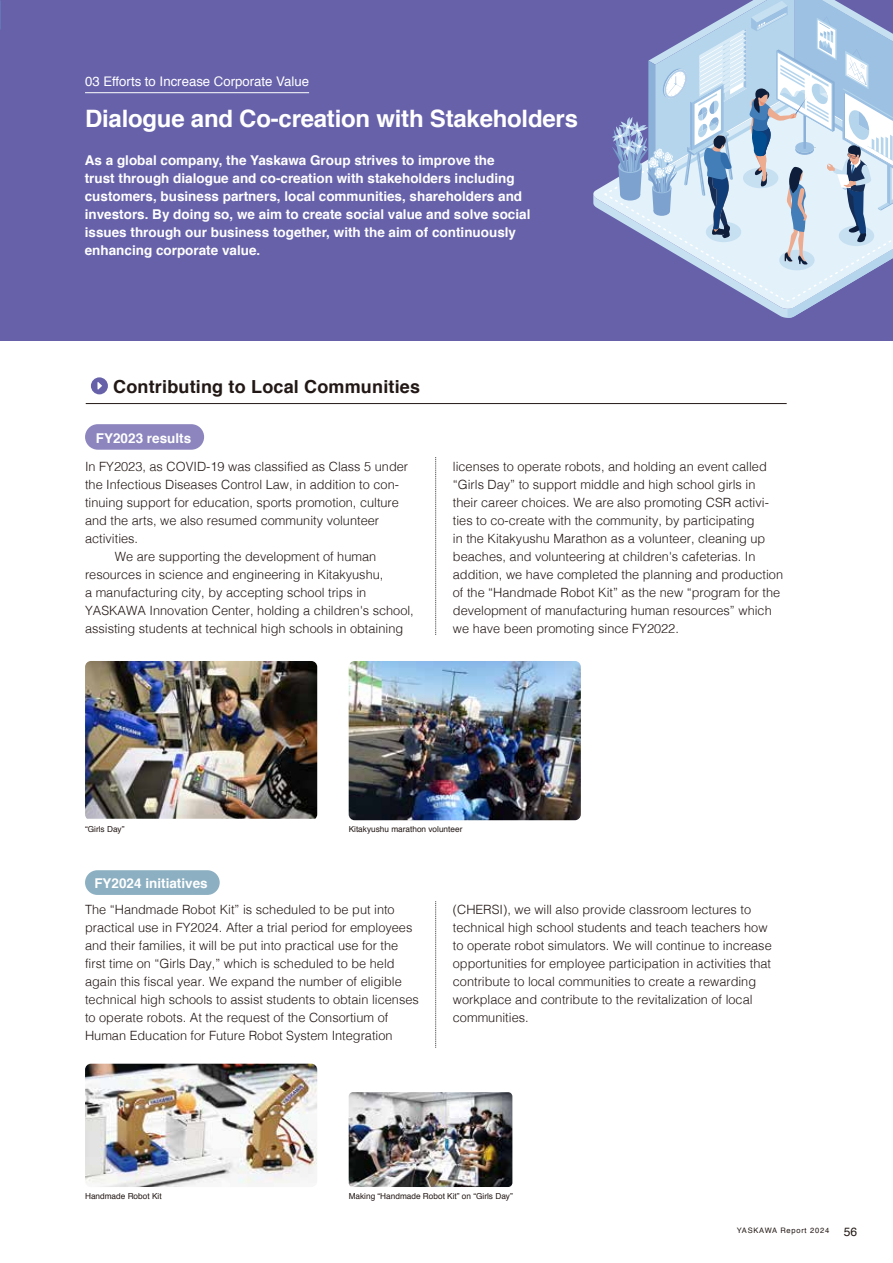
<style>
.page{position:relative;width:893px;height:1263px;background:#fff}
.page>*{position:absolute;margin:0;border:0;box-sizing:border-box;transform-origin:0 0}
.t1{font:700 24px "Helvetica";letter-spacing:-.01em;color:#fff}
.t2{font:700 18px "Helvetica";letter-spacing:.01em;color:#221815}
.t3{font:700 13.5px/18px "Helvetica";color:#fff}
.t4{font:13.2px "Helvetica";color:#fff}
.t5{font:300 12.75px/18px "Helvetica";color:#221815}
.t6{font:8.25px "Helvetica";color:#221815}
.t7{font:7.5px "Helvetica";letter-spacing:.1em;color:#221815}
.s1{font-size:12px}
</style>
<div class="page">
<div style="left:0;top:0;width:893px;height:340px;background:#6661a9"></div>
<svg style="left:593px;top:0;width:300px;height:318px"></svg>
<svg style="left:0;top:1px;width:1px;height:28px"></svg>
<img style="left:349px;top:661px;width:232px;height:159px">
<img style="left:85px;top:661px;width:232px;height:158px">
<img style="left:85px;top:1064px;width:232px;height:123px">
<hr style="left:85px;top:92px;width:224px;height:1px;background:#fff">
<svg style="left:435px;top:457px;width:1px;height:178px"></svg>
<svg style="left:435px;top:901px;width:1px;height:147px"></svg>
<div style="left:85px;top:424px;width:119px;height:26px;background:#8c85be;border-radius:13px"></div>
<div style="left:85px;top:870px;width:135px;height:25px;background:#8cafc1;border-radius:12px"></div>
<div style="left:91px;top:377px;width:17px;height:17px;background:#6661a9;border-radius:50%"></div>
<svg style="left:97px;top:382px;width:5px;height:8px"></svg>
<hr style="left:86px;top:403px;width:701px;height:1px;background:#221815">
<img style="left:349px;top:1092px;width:163px;height:95px">
<p class="t4" style="left:85px;top:71px;width:226px">03 Efforts to Increase Corporate Value</p>
<h1 class="t1" style="left:85px;top:99px;width:494px">Dialogue and Co-creation with Stakeholders</h1>
<p class="t3" style="left:85px;top:151px;width:447px">As a global company, the Yaskawa Group strives to improve the<br>trust through dialogue and co-creation with stakeholders including customers, business partners, local communities, shareholders and investors. By doing so, we aim to create social value and solve social issues through our business together, with the aim of continuously enhancing corporate value.</p>
<h2 class="t2" style="left:113px;top:372px;width:308px">Contributing to Local Communities</h2>
<p class="t3" style="left:96px;top:429px;width:97px">FY2023 results</p>
<p class="t5" style="left:85px;top:456px;width:325px">In FY2023, as COVID-19 was classified as Class 5 under</p>
<p class="t5" style="left:85px;top:474px;width:315px">the Infectious Diseases Control Law, in addition to con-</p>
<p class="t5" style="left:85px;top:492px;width:315px">tinuing support for education, sports promotion, culture</p>
<p class="t5" style="left:85px;top:510px;width:296px">and the arts, we also resumed community volunteer</p>
<p class="t5" style="left:85px;top:528px;width:55px">activities.</p>
<p class="t5" style="left:115px;top:546px;width:263px">We are supporting the development of human</p>
<p class="t5" style="left:85px;top:564px;width:300px">resources in science and engineering in Kitakyushu,</p>
<p class="t5" style="left:85px;top:582px;width:283px">a manufacturing city, by accepting school trips in</p>
<p class="t5" style="left:85px;top:600px;width:330px">YASKAWA Innovation Center, holding a children's school,</p>
<p class="t5" style="left:85px;top:618px;width:320px">assisting students at technical high schools in obtaining</p>
<p class="t5" style="left:453px;top:456px;width:332px">licenses to operate robots, and holding an event called “Girls Day” to support middle and high school girls in their career choices. We are also promoting CSR activi&shy;ties to co-create with the community, by participating<br>in the Kitakyushu Marathon as a volunteer, cleaning up beaches, and volunteering at children's cafeterias. In addition, we have completed the planning and production of the “Handmade Robot Kit” as the new “program for the development of manufacturing human resources” which we have been promoting since FY2022.</p>
<p class="t6" style="left:85px;top:823px;width:41px">“Girls Day”</p>
<p class="t6" style="left:349px;top:823px;width:115px">Kitakyushu marathon volunteer</p>
<p class="t3" style="left:94px;top:875px;width:115px">FY2024 initiatives</p>
<p class="t5" style="left:85px;top:900px;width:335px">The “Handmade Robot Kit” is scheduled to be put into practical use in FY2024. After a trial period for employees and their families, it will be put into practical use for the first time on “Girls Day,” which is scheduled to be held again this fiscal year. We expand the number of eligible technical high schools to assist students to obtain licenses to operate robots. At the request of the Consortium of Human Education for Future Robot System Integration</p>
<p class="t5" style="left:453px;top:900px;width:320px">(CHERSI), we will also provide classroom lectures to technical high school students and teach teachers how to operate robot simulators. We will continue to increase opportunities for employee participation in activities that contribute to local communities to create a rewarding workplace and contribute to the revitalization of local communities.</p>
<p class="t6" style="left:85px;top:1190px;width:78px">Handmade Robot Kit</p>
<p class="t6" style="left:349px;top:1190px;width:166px">Making “Handmade Robot Kit” on “Girls Day”</p>
<p class="t7" style="left:737px;top:1225px;width:122px">YASKAWA Report 2024 <span class="s1">56</span></p>
</div>
